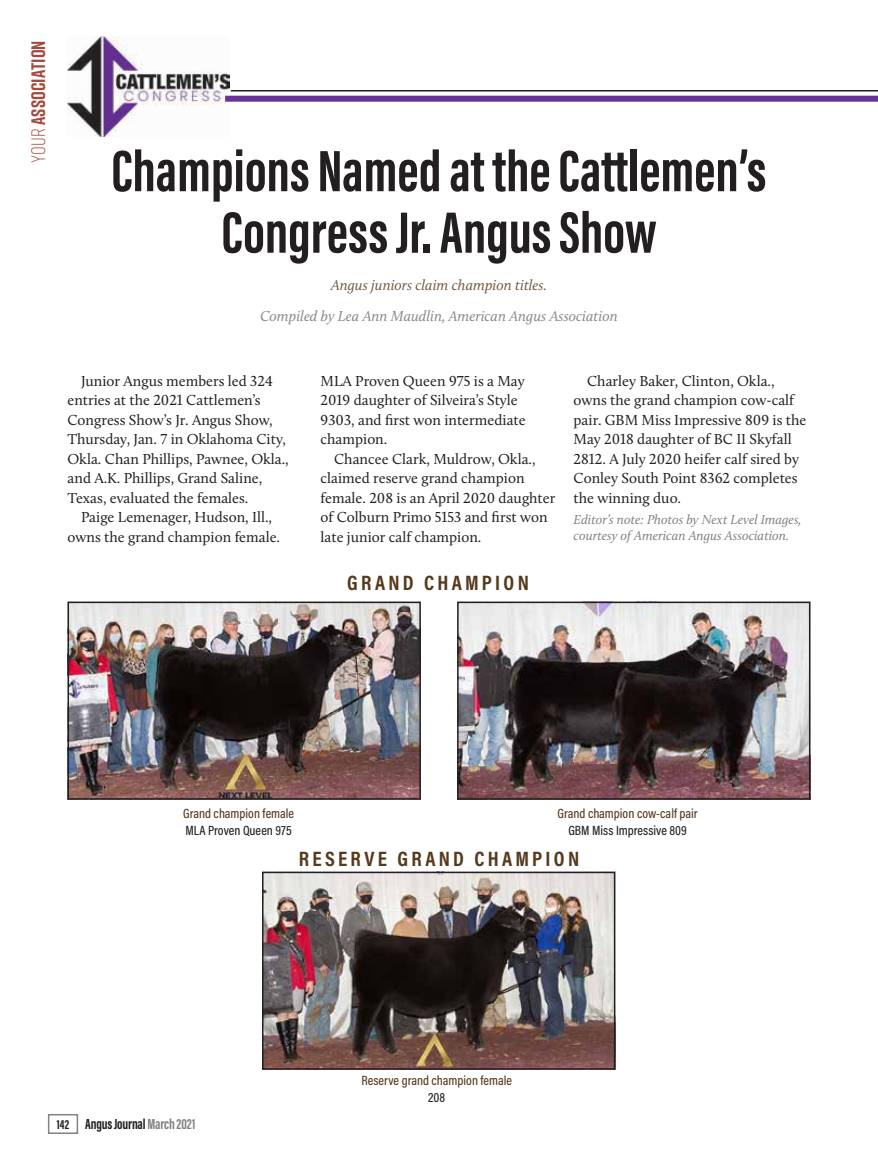
<style>
.page{position:relative;width:878px;height:1168px;background:#fff}
.page>*{position:absolute;margin:0;border:0;box-sizing:border-box;transform-origin:0 0}
.T2_Hed{font:700 60px/61.5px "Acumin Pro Extra Cond";color:#231f20;text-align:center}
.Grands{font:700 21px "Acumin Pro Cond";letter-spacing:.155em;color:#563a1d}
.t1{font:700 19.5px "Rift";letter-spacing:.005em;color:#a4493e}
.Body_Text{font:15px/19.5px "Calluna";color:#231f20}
.T2_Deck{font:italic 15px "Calluna";color:#87898c}
.T2_Deck-2{font:italic 15px "Calluna";color:#755b43}
.t2{font:700 15px "Acumin Pro Extra Cond";letter-spacing:-.01em;color:#231f20}
.Editor_s_Note{font:italic 13.5px/16.5px "Calluna";color:#808285}
.ShowWin{font:500 13.5px "Acumin Pro Cond";color:#563a1d}
.ShowAnimal{font:500 13.5px "Acumin Pro Cond";color:#231f20}
.s1{font-weight:300}
.s2{font-size:13.5px}
.s3{color:#808285}
</style>
<div class="page">
<img style="left:71px;top:605px;width:347px;height:192px">
<div style="left:68px;top:602px;width:353px;height:198px;border:2px solid #231f20"></div>
<img style="left:460px;top:605px;width:347px;height:192px">
<div style="left:457px;top:602px;width:353px;height:198px;border:2px solid #231f20"></div>
<img style="left:68px;top:36px;width:161px;height:100px">
<hr style="left:231px;top:90px;width:647px;height:2px;background:#231f20">
<div style="left:225px;top:96px;width:653px;height:6px;background:#639"></div>
<img style="left:265px;top:875px;width:347px;height:192px">
<div style="left:262px;top:872px;width:353px;height:198px;border:2px solid #231f20"></div>
<div style="left:48px;top:1114px;width:30px;height:20px;border:2px solid #808285"></div>
<h3 class="t1" style="left:24px;top:163px;width:124px;rotate:-90deg"><span class="s1">Your</span> Association</h3>
<p class="T2_Hed" style="left:111px;top:140px;width:656px">Champions Named at the Cattlemen’s<br>Congress Jr. Angus Show</p>
<p class="T2_Deck-2" style="left:331px;top:276px;width:217px">Angus juniors claim champion titles.</p>
<p class="T2_Deck" style="left:260px;top:307px;width:359px">Compiled by Lea Ann Maudlin, American Angus Association</p>
<p class="Body_Text" style="left:68px;top:371px;width:223px;text-indent:14px">Junior Angus members led 324 entries at the 2021 Cattlemen’s<br>Congress Show’s Jr. Angus Show,<br>Thursday, Jan. 7 in Oklahoma City,<br>Okla. Chan Phillips, Pawnee, Okla., and A.K. Phillips, Grand Saline,<br>Texas, evaluated the females.</p>
<p class="Body_Text" style="left:68px;top:507px;width:214px;text-align:center">Paige Lemenager, Hudson, Ill., owns the grand champion female.</p>
<p class="Body_Text" style="left:320px;top:371px;width:206px">MLA Proven Queen 975 is a May<br>2019 daughter of Silveira’s Style<br>9303, and first won intermediate champion.</p>
<p class="Body_Text" style="left:320px;top:449px;width:236px;text-indent:14px">Chancee Clark, Muldrow, Okla., claimed reserve grand champion female. 208 is an April 2020 daughter of Colburn Primo 5153 and first won late junior calf champion.</p>
<p class="Grands" style="left:347px;top:569px;width:183px">GRAND CHAMPION</p>
<p class="Body_Text" style="left:573px;top:371px;width:234px;text-indent:14px">Charley Baker, Clinton, Okla., owns the grand champion cow-calf pair. GBM Miss Impressive 809 is the<br>May 2018 daughter of BC II Skyfall<br>2812. A July 2020 heifer calf sired by<br>Conley South Point 8362 completes the winning duo.</p>
<p class="Editor_s_Note" style="left:573px;top:511px;width:229px">Editor’s note: Photos by Next Level Images, courtesy of American Angus Association.</p>
<p class="ShowWin" style="left:183px;top:805px;width:112px">Grand champion female</p>
<p class="ShowAnimal" style="left:185px;top:821px;width:108px">MLA Proven Queen 975</p>
<p class="ShowWin" style="left:557px;top:805px;width:142px">Grand champion cow-calf pair</p>
<p class="ShowAnimal" style="left:568px;top:821px;width:120px">GBM Miss Impressive 809</p>
<p class="Grands" style="left:299px;top:844px;width:282px">RESERVE GRAND CHAMPION</p>
<p class="t2" style="left:57px;top:1115px;width:140px"><span class="s2">142</span> Angus Journal <span class="s3">March 2021</span></p>
<p class="ShowWin" style="left:361px;top:1071px;width:152px">Reserve grand champion female</p>
<p class="ShowAnimal" style="left:428px;top:1088px;width:19px">208</p>
</div>
